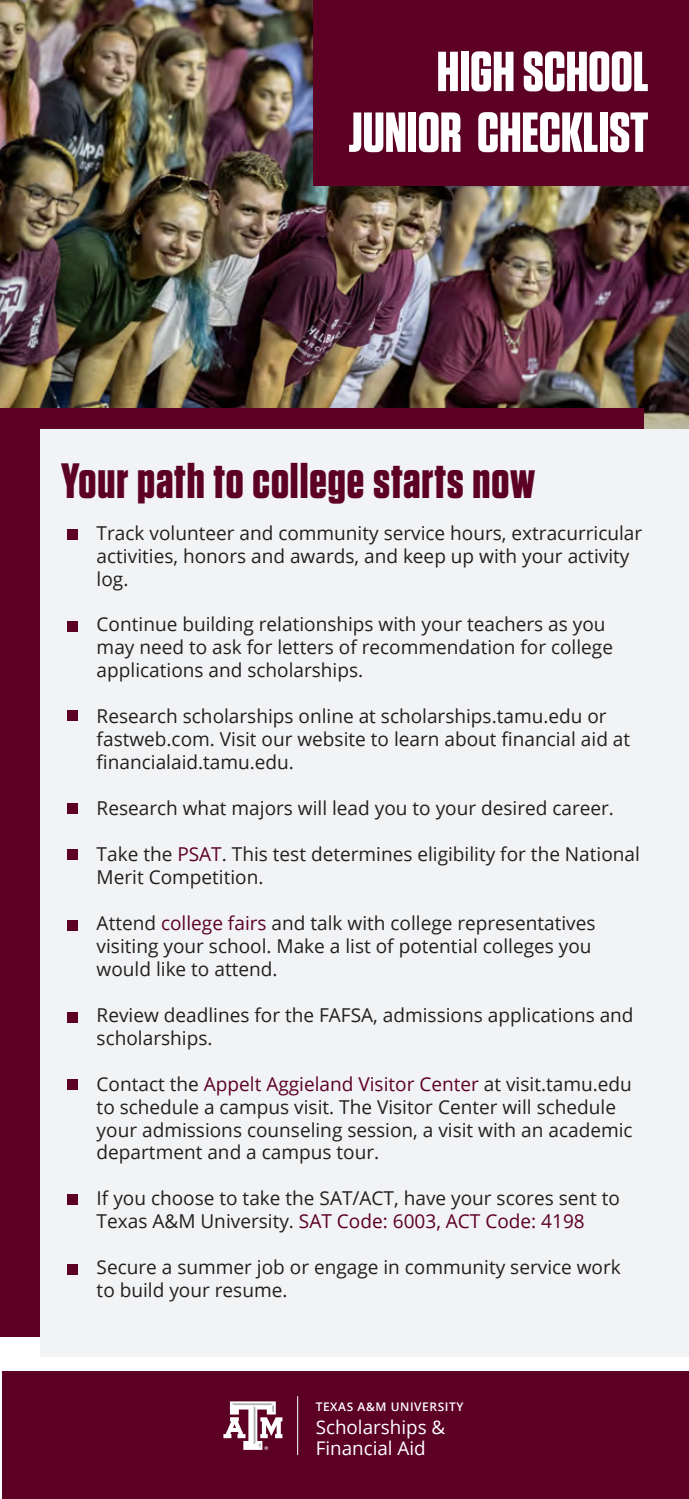
<style>
.page{position:relative;width:689px;height:1499px;background:#fff}
.page>*{position:absolute;margin:0;border:0;box-sizing:border-box;transform-origin:0 0}
.t1{font:700 56.25px/60.8px "Tungsten";color:#fff;text-align:right}
.t2{font:700 49.5px "Tungsten";letter-spacing:.02em;color:#5c0024}
.t3{font:19.12px/22.9px "Open Sans";color:#231f20}
.t4{font:18.9px/20.9px "Open Sans";color:#fff}
.t5{font:600 11.92px "Open Sans";letter-spacing:.05em;color:#fff}
.s1{color:#5c0024}
</style>
<div class="page">
<img style="left:0;top:0;width:688px;height:429px">
<div style="left:313px;top:0;width:375px;height:185px;background:#5c0024"></div>
<div style="left:0;top:408px;width:643px;height:928px;background:#5c0024"></div>
<div style="left:40px;top:429px;width:648px;height:928px;background:#f2f3f4"></div>
<div style="left:68px;top:1012px;width:10px;height:10px;background:#5c0024"></div>
<div style="left:68px;top:920px;width:10px;height:10px;background:#5c0024"></div>
<div style="left:68px;top:1194px;width:10px;height:10px;background:#5c0024"></div>
<div style="left:68px;top:1079px;width:10px;height:11px;background:#5c0024"></div>
<div style="left:3px;top:1370px;width:685px;height:128px;background:#5c0024"></div>
<div style="left:68px;top:849px;width:10px;height:10px;background:#5c0024"></div>
<div style="left:68px;top:803px;width:10px;height:11px;background:#5c0024"></div>
<div style="left:68px;top:710px;width:10px;height:11px;background:#5c0024"></div>
<div style="left:68px;top:621px;width:10px;height:10px;background:#5c0024"></div>
<div style="left:68px;top:529px;width:10px;height:11px;background:#5c0024"></div>
<div style="left:68px;top:1264px;width:10px;height:10px;background:#5c0024"></div>
<hr style="left:297px;top:1396px;width:1px;height:59px;background:#fff">
<svg style="left:223px;top:1401px;width:59px;height:48px"></svg>
<h1 class="t1" style="left:348px;top:43px;width:301px">HIGH SCHOOL<br>JUNIOR CHECKLIST</h1>
<h2 class="t2" style="left:61px;top:455px;width:475px">Your path to college starts now</h2>
<p class="t3" style="left:97px;top:521px;width:547px">Track volunteer and community service hours, extracurricular activities, honors and awards, and keep up with your activity log.</p>
<p class="t3" style="left:97px;top:612px;width:517px">Continue building relationships with your teachers as you may need to ask for letters of recommendation for college applications and scholarships.</p>
<p class="t3" style="left:97px;top:704px;width:535px">Research scholarships online at scholarships.tamu.edu or fastweb.com. Visit our website to learn about financial aid at financialaid.tamu.edu.</p>
<p class="t3" style="left:97px;top:796px;width:519px">Research what majors will lead you to your desired career.</p>
<p class="t3" style="left:97px;top:842px;width:544px">Take the <span class="s1">PSAT</span>. This test determines eligibility for the National<br>Merit Competition.</p>
<p class="t3" style="left:97px;top:911px;width:500px">Attend <span class="s1">college fairs</span> and talk with college representatives visiting your school. Make a list of potential colleges you would like to attend.</p>
<p class="t3" style="left:97px;top:1003px;width:538px">Review deadlines for the FAFSA, admissions applications and scholarships.</p>
<p class="t3" style="left:97px;top:1071px;width:537px">Contact the <span class="s1">Appelt Aggieland Visitor Center</span> at visit.tamu.edu to schedule a campus visit. The Visitor Center will schedule your admissions counseling session, a visit with an academic department and a campus tour.</p>
<p class="t3" style="left:97px;top:1186px;width:525px">If you choose to take the SAT/ACT, have your scores sent to<br>Texas A&amp;M University. <span class="s1">SAT Code: 6003, ACT Code: 4198</span></p>
<p class="t3" style="left:97px;top:1255px;width:525px">Secure a summer job or engage in community service work to build your resume.</p>
<p class="t5" style="left:316px;top:1398px;width:149px">TEXAS A&amp;M UNIVERSITY</p>
<p class="t4" style="left:316px;top:1416px;width:131px">Scholarships &amp;<br>Financial Aid</p>
</div>
